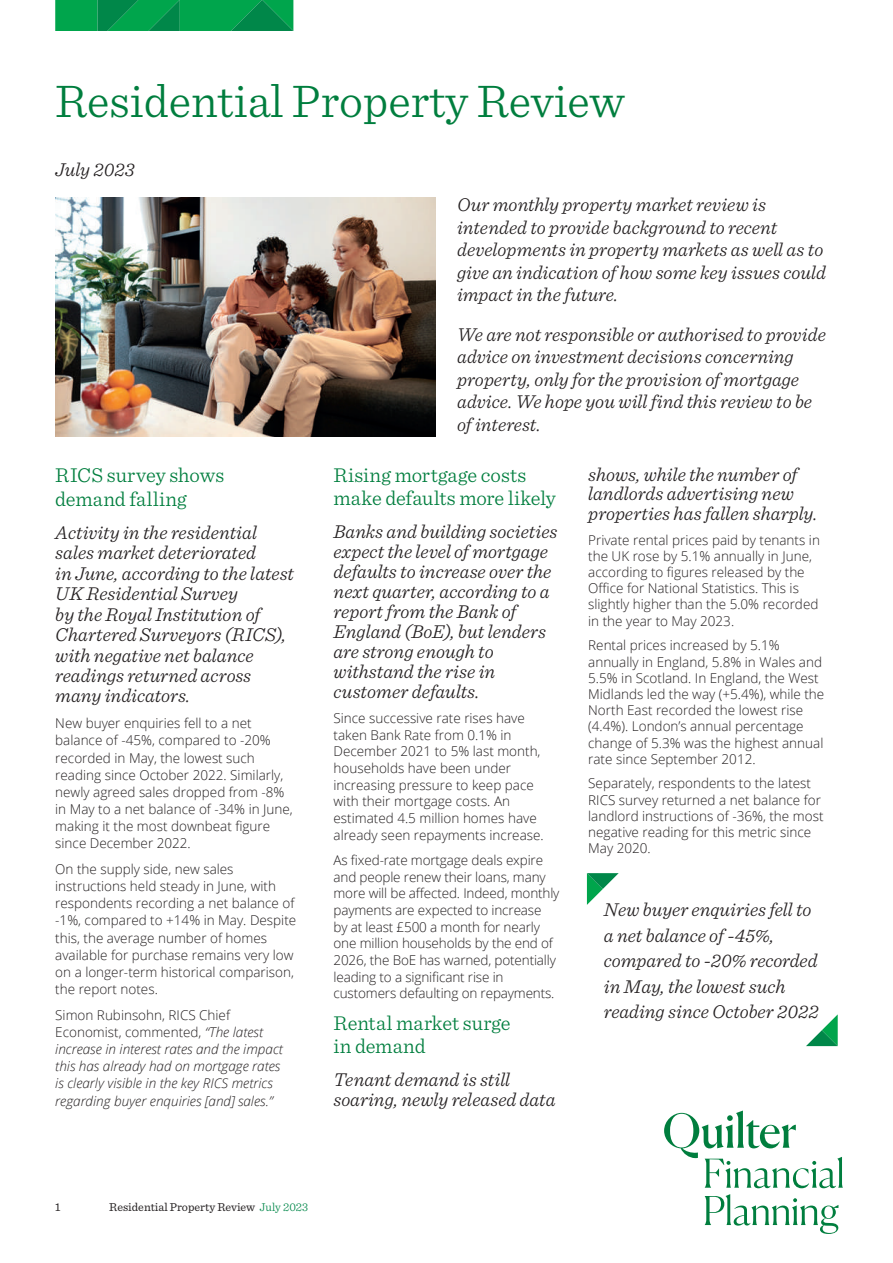
<style>
.page{position:relative;width:893px;height:1263px;background:#fff}
.page>*{position:absolute;margin:0;border:0;box-sizing:border-box;transform-origin:0 0}
.t1{font:300 48px "Sentinel";color:#007e3e}
.t2{font:300 21px/23px "Sentinel";color:#007e3e}
.t3{font:italic 300 19.5px/20px "Sentinel";color:#231f20}
.t4{font:300 13.5px/16.2px "Open Sans";color:#231f20}
.t5{font:italic 300 13.5px/17.1px "Open Sans";color:#231f20}
.t6{font:12px "Sentinel";color:#231f20}
.s1{font-style:normal}
.s2{font-weight:300;color:#008749}
</style>
<div class="page">
<svg style="left:664px;top:1110px;width:179px;height:124px"></svg>
<svg style="left:55px;top:1px;width:238px;height:30px;background:#019c4c"></svg>
<hr style="left:55px;top:0;width:238px;height:1px;background:#00a54c">
<svg style="left:806px;top:1014px;width:32px;height:32px"></svg>
<svg style="left:587px;top:873px;width:32px;height:32px"></svg>
<img style="left:55px;top:198px;width:381px;height:239px">
<h1 class="t1" style="left:55px;top:66px;width:571px">Residential Property Review</h1>
<h3 class="t3" style="left:55px;top:158px;width:81px">July 2023</h3>
<h3 class="t3" style="left:457px;top:192px;width:370px;line-height:22.5px">Our monthly property market review is intended to provide background to recent developments in property markets as well as to give an indication of how some key issues could impact in the future.</h3>
<h3 class="t3" style="left:457px;top:322px;width:370px;line-height:22.5px">We are not responsible or authorised to provide advice on investment decisions concerning property, only for the provision of mortgage advice. We hope you will find this review to be of interest.</h3>
<h2 class="t2" style="left:55px;top:462px;width:170px;line-height:23.4px">RICS survey shows demand falling</h2>
<p class="t3" style="left:55px;top:521px;width:240px;line-height:20.4px">Activity in the residential sales market deteriorated<br>in June, according to the latest<br>UK Residential Survey<br>by the Royal Institution of<br>Chartered Surveyors (RICS), with negative net balance readings returned across many indicators.</p>
<p class="t4" style="left:55px;top:714px;width:239px;line-height:17.1px">New buyer enquiries fell to a net balance of -45%, compared to -20% recorded in May, the lowest such reading since October 2022. Similarly, newly agreed sales dropped from -8% in May to a net balance of -34% in June, making it the most downbeat figure since December 2022.</p>
<p class="t4" style="left:55px;top:860px;width:242px;line-height:17.1px">On the supply side, new sales instructions held steady in June, with respondents recording a net balance of -1%, compared to +14% in May. Despite this, the average number of homes available for purchase remains very low on a longer-term historical comparison, the report notes.</p>
<p class="t5" style="left:55px;top:1006px;width:229px"><span class="s1">Simon Rubinsohn, RICS Chief Economist, commented,</span> “The latest increase in interest rates and the impact this has already had on mortgage rates is clearly visible in the key RICS metrics regarding buyer enquiries [and] sales.”</p>
<h2 class="t2" style="left:334px;top:462px;width:224px">Rising mortgage costs make defaults more likely</h2>
<h3 class="t3" style="left:334px;top:520px;width:225px">Banks and building societies expect the level of mortgage defaults to increase over the next quarter, according to a report from the Bank of<br>England (BoE), but lenders are strong enough to withstand the rise in customer defaults.</h3>
<p class="t4" style="left:334px;top:709px;width:212px;line-height:16.6px">Since successive rate rises have taken Bank Rate from 0.1% in<br>December 2021 to 5% last month, households have been under increasing pressure to keep pace with their mortgage costs. An estimated 4.5 million homes have already seen repayments increase.</p>
<p class="t4" style="left:334px;top:851px;width:227px;line-height:16.6px">As fixed-rate mortgage deals expire and people renew their loans, many more will be affected. Indeed, monthly payments are expected to increase<br>by at least £500 a month for nearly one million households by the end of 2026, the BoE has warned, potentially leading to a significant rise in customers defaulting on repayments.</p>
<h2 class="t2" style="left:334px;top:1010px;width:179px">Rental market surge in demand</h2>
<h3 class="t3" style="left:334px;top:1068px;width:224px">Tenant demand is still soaring, newly released data</h3>
<h3 class="t3" style="left:588px;top:463px;width:231px;line-height:19.5px">shows, while the number of landlords advertising new properties has fallen sharply.</h3>
<p class="t4" style="left:588px;top:531px;width:233px">Private rental prices paid by tenants in the UK rose by 5.1% annually in June, according to figures released by the Office for National Statistics. This is slightly higher than the 5.0% recorded in the year to May 2023.</p>
<p class="t4" style="left:588px;top:637px;width:238px">Rental prices increased by 5.1% annually in England, 5.8% in Wales and 5.5% in Scotland. In England, the West Midlands led the way (+5.4%), while the North East recorded the lowest rise (4.4%). London’s annual percentage change of 5.3% was the highest annual rate since September 2012.</p>
<p class="t4" style="left:588px;top:775px;width:237px">Separately, respondents to the latest RICS survey returned a net balance for landlord instructions of -36%, the most negative reading for this metric since May 2020.</p>
<h3 class="t3" style="left:604px;top:896px;width:216px;line-height:25.5px">New buyer enquiries fell to a net balance of -45%, compared to -20% recorded in May, the lowest such reading since October 2022</h3>
<p class="t6" style="left:55px;top:1198px;width:7px">1</p>
<p class="t6" style="left:109px;top:1198px;width:200px">Residential Property Review <span class="s2">July 2023</span></p>
</div>
